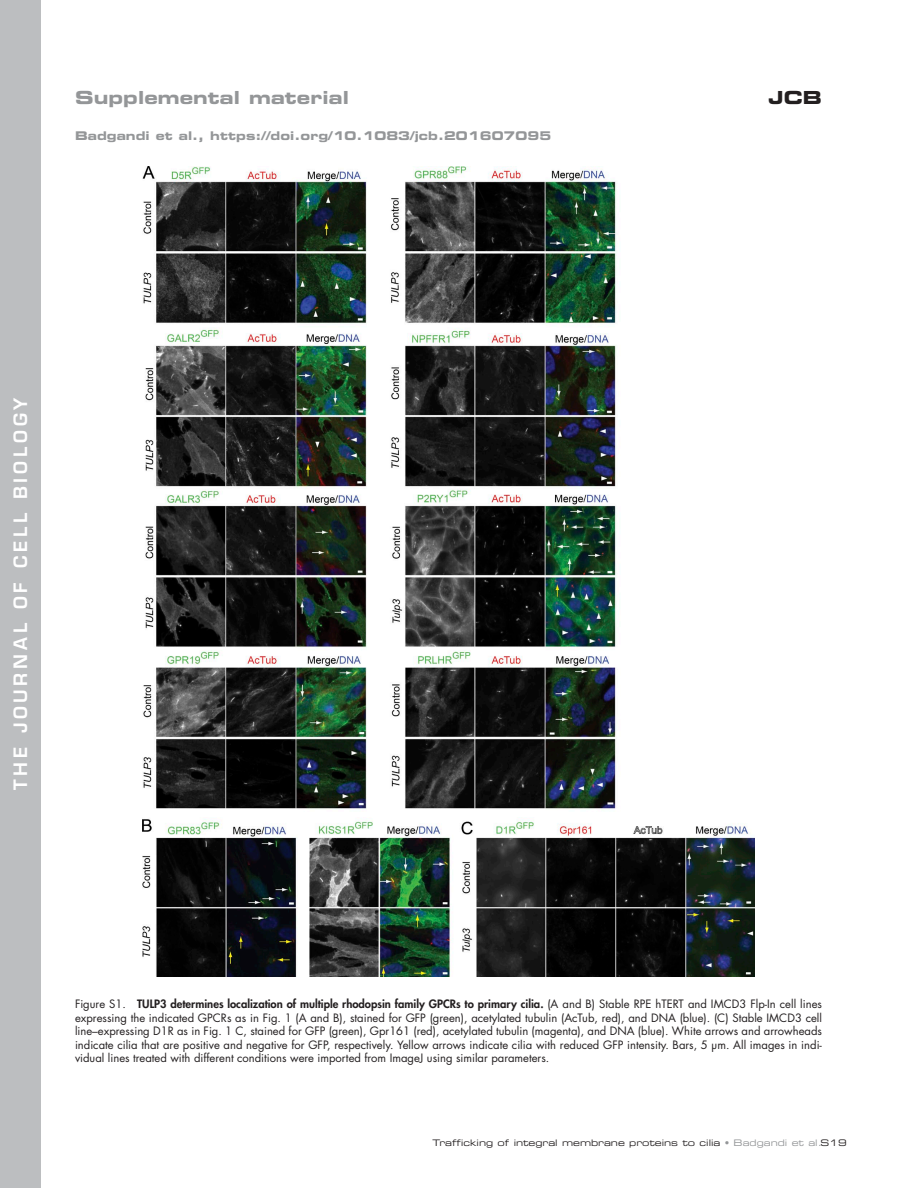
<style>
.page{position:relative;width:918px;height:1188px;background:#fff}
.page>*{position:absolute;margin:0;border:0;box-sizing:border-box;transform-origin:0 0}
.t1{font:600 18px "Eurostile LT Std";letter-spacing:.205em;color:#fff}
.t2{font:18px "Eurostile LT Std Bold Ex 2";letter-spacing:.005em;color:#949698}
.t3{font:18px "Eurostile LT Std Bold Ex 2";color:#231f20}
.t4{font:12px "Eurostile LT Std Bold Ex 2";letter-spacing:.005em;color:#949698}
.t5{font:11.25px/13.5px "Futura Std";color:#231f20;text-align:justify}
.t6{font:9px "Eurostile LT Std Ex 2";color:#231f20}
.s1{font-weight:800}
.s2{color:#949698}
</style>
<div class="page">
<div style="left:0;top:0;width:40px;height:1188px;background:#bcbec0"></div>
<img style="left:142px;top:167px;width:612px;height:810px">
<h1 class="t2" style="left:75px;top:85px;width:275px">Supplemental material</h1>
<p class="t4" style="left:75px;top:127px;width:478px">Badgandi et al., https://doi.org/10.1083/jcb.201607095</p>
<h1 class="t3" style="left:769px;top:84px;width:55px">JCB</h1>
<h1 class="t1" style="left:9px;top:790px;width:395px;rotate:-90deg">THE JOURNAL OF CELL BIOLOGY</h1>
<p class="t5" style="left:75px;top:997px;width:749px">Figure S1. <span class="s1">TULP3 determines localization of multiple rhodopsin family GPCRs to primary cilia.</span> (A and B) Stable RPE hTERT and IMCD3 Flp-In cell lines expressing the indicated GPCRs as in Fig. 1 (A and B), stained for GFP (green), acetylated tubulin (AcTub, red), and DNA (blue). (C) Stable IMCD3 cell line–expressing D1R as in Fig. 1 C, stained for GFP (green), Gpr161 (red), acetylated tubulin (magenta), and DNA (blue). White arrows and arrowheads indicate cilia that are positive and negative for GFP, respectively. Yellow arrows indicate cilia with reduced GFP intensity. Bars, 5 µm. All images in indi&shy;vidual lines treated with different conditions were imported from ImageJ using similar parameters.</p>
<p class="t6" style="left:433px;top:1136px;width:391px">Trafficking of integral membrane proteins to cilia <span class="s2">• Badgandi et al.</span></p>
<p class="t6" style="left:820px;top:1136px;width:28px">S19</p>
</div>
